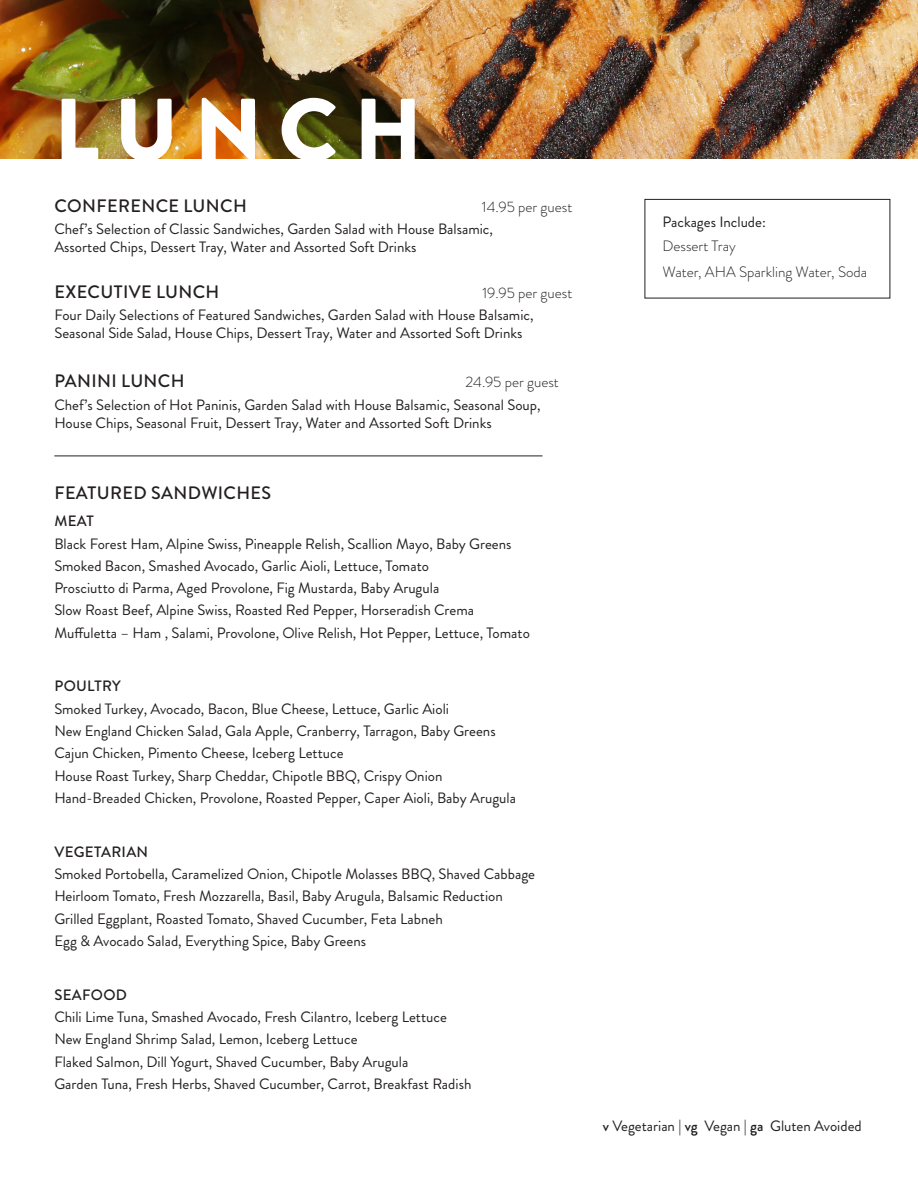
<style>
.page{position:relative;width:918px;height:1188px;background:#fff}
.page>*{position:absolute;margin:0;border:0;box-sizing:border-box;transform-origin:0 0}
.t1{font:900 88.5px "Brandon Grotesque";letter-spacing:.18em;color:#fff}
.t2{font:500 18px "Brandon Grotesque";letter-spacing:.02em;color:#231f20}
.t3{font:15px/18px "Brandon Grotesque";color:#231f20}
.t4{font:300 15px "Brandon Grotesque";color:#231f20}
.t5{font:500 15px "Brandon Grotesque";letter-spacing:.02em;color:#231f20}
.s1{font-weight:500}
</style>
<div class="page">
<img style="left:0;top:0;width:918px;height:159px">
<hr style="left:54px;top:456px;width:489px;height:1px;background:#231f20">
<div style="left:645px;top:199px;width:245px;height:99px;border:1px solid #231f20"></div>
<p class="t1" style="left:54px;top:67px;width:370px">LUNCH</p>
<p class="t2" style="left:54px;top:193px;width:194px">CONFERENCE LUNCH</p>
<p class="t4" style="left:482px;top:197px;width:92px">14.95 per guest</p>
<p class="t3" style="left:54px;top:220px;width:440px">Chef’s Selection of Classic Sandwiches, Garden Salad with House Balsamic,<br>Assorted Chips, Dessert Tray, Water and Assorted Soft Drinks</p>
<p class="t2" style="left:54px;top:279px;width:166px">EXECUTIVE LUNCH</p>
<p class="t4" style="left:482px;top:282px;width:91px">19.95 per guest</p>
<p class="t3" style="left:54px;top:306px;width:481px">Four Daily Selections of Featured Sandwiches, Garden Salad with House Balsamic,<br>Seasonal Side Salad, House Chips, Dessert Tray, Water and Assorted Soft Drinks</p>
<p class="t2" style="left:54px;top:369px;width:132px">PANINI LUNCH</p>
<p class="t4" style="left:466px;top:372px;width:95px">24.95 per guest</p>
<p class="t3" style="left:54px;top:396px;width:488px">Chef’s Selection of Hot Paninis, Garden Salad with House Balsamic, Seasonal Soup,<br>House Chips, Seasonal Fruit, Dessert Tray, Water and Assorted Soft Drinks</p>
<p class="t2" style="left:54px;top:481px;width:218px">FEATURED SANDWICHES</p>
<p class="t5" style="left:54px;top:511px;width:41px">MEAT</p>
<p class="t3" style="left:54px;top:535px;width:459px">Black Forest Ham, Alpine Swiss, Pineapple Relish, Scallion Mayo, Baby Greens</p>
<p class="t3" style="left:54px;top:557px;width:376px">Smoked Bacon, Smashed Avocado, Garlic Aioli, Lettuce, Tomato</p>
<p class="t3" style="left:54px;top:579px;width:386px">Prosciutto di Parma, Aged Provolone, Fig Mustarda, Baby Arugula</p>
<p class="t3" style="left:54px;top:602px;width:421px">Slow Roast Beef, Alpine Swiss, Roasted Red Pepper, Horseradish Crema</p>
<p class="t3" style="left:54px;top:624px;width:477px">Muffuletta – Ham , Salami, Provolone, Olive Relish, Hot Pepper, Lettuce, Tomato</p>
<p class="t5" style="left:54px;top:676px;width:68px">POULTRY</p>
<p class="t3" style="left:54px;top:700px;width:396px">Smoked Turkey, Avocado, Bacon, Blue Cheese, Lettuce, Garlic Aioli</p>
<p class="t3" style="left:54px;top:722px;width:443px">New England Chicken Salad, Gala Apple, Cranberry, Tarragon, Baby Greens</p>
<p class="t3" style="left:54px;top:744px;width:291px">Cajun Chicken, Pimento Cheese, Iceberg Lettuce</p>
<p class="t3" style="left:54px;top:767px;width:390px">House Roast Turkey, Sharp Cheddar, Chipotle BBQ, Crispy Onion</p>
<p class="t3" style="left:54px;top:789px;width:463px">Hand-Breaded Chicken, Provolone, Roasted Pepper, Caper Aioli, Baby Arugula</p>
<p class="t5" style="left:54px;top:841px;width:95px">VEGETARIAN</p>
<p class="t3" style="left:54px;top:865px;width:482px">Smoked Portobella, Caramelized Onion, Chipotle Molasses BBQ, Shaved Cabbage</p>
<p class="t3" style="left:54px;top:887px;width:450px">Heirloom Tomato, Fresh Mozzarella, Basil, Baby Arugula, Balsamic Reduction</p>
<p class="t3" style="left:54px;top:910px;width:390px">Grilled Eggplant, Roasted Tomato, Shaved Cucumber, Feta Labneh</p>
<p class="t3" style="left:54px;top:932px;width:313px">Egg &amp; Avocado Salad, Everything Spice, Baby Greens</p>
<p class="t5" style="left:54px;top:984px;width:74px">SEAFOOD</p>
<p class="t3" style="left:54px;top:1008px;width:394px">Chili Lime Tuna, Smashed Avocado, Fresh Cilantro, Iceberg Lettuce</p>
<p class="t3" style="left:54px;top:1030px;width:305px">New England Shrimp Salad, Lemon, Iceberg Lettuce</p>
<p class="t3" style="left:54px;top:1053px;width:355px">Flaked Salmon, Dill Yogurt, Shaved Cucumber, Baby Arugula</p>
<p class="t3" style="left:54px;top:1075px;width:419px">Garden Tuna, Fresh Herbs, Shaved Cucumber, Carrot, Breakfast Radish</p>
<p class="t3" style="left:663px;top:214px;width:105px">Packages Include:</p>
<p class="t4" style="left:663px;top:236px;width:75px">Dessert Tray</p>
<p class="t4" style="left:663px;top:261px;width:206px">Water, AHA Sparkling Water, Soda</p>
<p class="t3" style="left:603px;top:1117px;width:260px"><span class="s1">v</span> Vegetarian | <span class="s1">vg</span> Vegan | <span class="s1">ga</span> Gluten Avoided</p>
</div>
